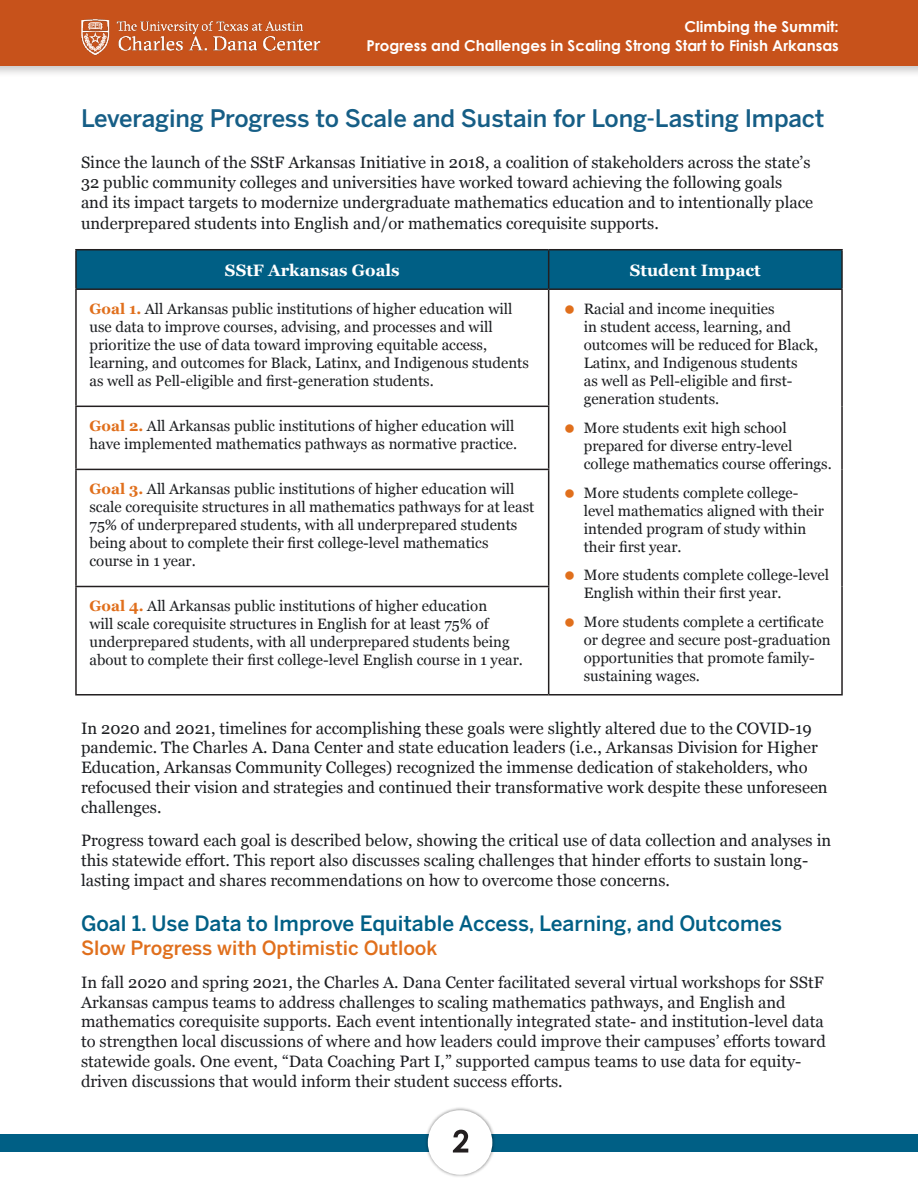
<style>
.page{position:relative;width:918px;height:1188px;background:#fff}
.page>*{position:absolute;margin:0;border:0;box-sizing:border-box;transform-origin:0 0}
.t1{font:500 24px "Benton Sans";letter-spacing:-.005em;color:#165e86}
.t2{font:500 21px "Benton Sans";color:#005f85}
.t3{font:500 19.5px "Benton Sans";color:#e06f1c}
.t4{font:16.5px/19.8px "Georgia";color:#1b1d20}
.t5{font:16.5px/19.8px "Georgia";color:#1e1f23}
.t6{font:700 16.5px "Georgia";color:#fff}
.t7{font:15px/18px "Georgia";color:#1b1d20}
.t8{font:700 15px "Century Gothic";color:#fff}
.s1{font-weight:700;color:#e06f1c}
</style>
<div class="page">
<div style="left:0;top:1134px;width:918px;height:18px;background:#005f85"></div>
<div style="left:77px;top:250px;width:764px;height:38px;background:#005f85"></div>
<hr style="left:75px;top:249px;width:474px;height:1px;background:#231f20">
<hr style="left:75px;top:250px;width:2px;height:38px;background:#231f20">
<hr style="left:549px;top:249px;width:294px;height:1px;background:#231f20">
<hr style="left:548px;top:250px;width:1px;height:38px;background:#231f20">
<hr style="left:841px;top:250px;width:2px;height:38px;background:#231f20">
<hr style="left:75px;top:288px;width:474px;height:2px;background:#231f20">
<hr style="left:75px;top:290px;width:2px;height:116px;background:#231f20">
<hr style="left:549px;top:288px;width:294px;height:2px;background:#231f20">
<hr style="left:548px;top:290px;width:1px;height:116px;background:#231f20">
<hr style="left:841px;top:290px;width:2px;height:116px;background:#231f20">
<hr style="left:75px;top:406px;width:474px;height:1px;background:#231f20">
<hr style="left:75px;top:407px;width:2px;height:62px;background:#231f20">
<hr style="left:548px;top:407px;width:1px;height:62px;background:#231f20">
<hr style="left:841px;top:406px;width:2px;height:63px;background:#231f20">
<hr style="left:75px;top:469px;width:474px;height:1px;background:#231f20">
<hr style="left:75px;top:470px;width:2px;height:116px;background:#231f20">
<hr style="left:548px;top:470px;width:1px;height:116px;background:#231f20">
<hr style="left:841px;top:469px;width:2px;height:118px;background:#231f20">
<hr style="left:75px;top:586px;width:474px;height:1px;background:#231f20">
<hr style="left:75px;top:587px;width:2px;height:107px;background:#231f20">
<hr style="left:548px;top:587px;width:1px;height:107px;background:#231f20">
<hr style="left:841px;top:587px;width:2px;height:107px;background:#231f20">
<hr style="left:75px;top:694px;width:474px;height:2px;background:#231f20">
<hr style="left:549px;top:694px;width:294px;height:2px;background:#231f20">
<img style="left:426px;top:1107px;width:68px;height:70px">
<div style="left:428px;top:1110px;width:64px;height:65px;background:#fff;border-radius:50%"></div>
<svg style="left:453px;top:1130px;width:15px;height:23px"></svg>
<div style="left:0;top:0;width:918px;height:79px;background:#231f20;opacity:.25"></div>
<div style="left:0;top:0;width:918px;height:66px;background:#c7521b"></div>
<img style="left:81px;top:19px;width:240px;height:37px">
<p class="t8" style="left:685px;top:17px;width:156px">Climbing the Summit:</p>
<p class="t8" style="left:367px;top:36px;width:474px">Progress and Challenges in Scaling Strong Start to Finish Arkansas</p>
<p class="t1" style="left:81px;top:104px;width:745px">Leveraging Progress to Scale and Sustain for Long-Lasting Impact</p>
<p class="t4" style="left:81px;top:152px;width:734px">Since the launch of the SStF Arkansas Initiative in 2018, a coalition of stakeholders across the state’s<br>32 public community colleges and universities have worked toward achieving the following goals and its impact targets to modernize undergraduate mathematics education and to intentionally place</p>
<p class="t4" style="left:81px;top:213px;width:579px">underprepared students into English and/or mathematics corequisite supports.</p>
<p class="t6" style="left:225px;top:258px;width:176px">SStF Arkansas Goals</p>
<p class="t6" style="left:630px;top:258px;width:133px">Student Impact</p>
<p class="t7" style="left:89px;top:299px;width:441px"><span class="s1">Goal 1.</span> All Arkansas public institutions of higher education will use data to improve courses, advising, and processes and will prioritize the use of data toward improving equitable access, learning, and outcomes for Black, Latinx, and Indigenous students as well as Pell-eligible and first-generation students.</p>
<p class="t7" style="left:584px;top:299px;width:236px">Racial and income inequities<br>in student access, learning, and outcomes will be reduced for Black,<br>Latinx, and Indigenous students<br>as well as Pell-eligible and first&shy;generation students.</p>
<p class="t7" style="left:584px;top:418px;width:250px">More students exit high school prepared for diverse entry-level college mathematics course offerings.</p>
<p class="t7" style="left:584px;top:483px;width:242px">More students complete college&shy;level mathematics aligned with their intended program of study within their first year.</p>
<p class="t7" style="left:584px;top:566px;width:247px">More students complete college-level<br>English within their first year.</p>
<p class="t7" style="left:584px;top:612px;width:248px">More students complete a certificate or degree and secure post-graduation opportunities that promote family&shy;sustaining wages.</p>
<p class="t7" style="left:89px;top:416px;width:429px"><span class="s1">Goal 2.</span> All Arkansas public institutions of higher education will have implemented mathematics pathways as normative practice.</p>
<p class="t7" style="left:89px;top:479px;width:446px"><span class="s1">Goal 3.</span> All Arkansas public institutions of higher education will scale corequisite structures in all mathematics pathways for at least 75% of underprepared students, with all underprepared students being about to complete their first college-level mathematics course in 1 year.</p>
<p class="t7" style="left:89px;top:597px;width:435px"><span class="s1">Goal 4.</span> All Arkansas public institutions of higher education<br>will scale corequisite structures in English for at least 75% of underprepared students, with all underprepared students being about to complete their first college-level English course in 1 year.</p>
<p class="t4" style="left:81px;top:717px;width:748px">In 2020 and 2021, timelines for accomplishing these goals were slightly altered due to the COVID-19 pandemic. The Charles A. Dana Center and state education leaders (i.e., Arkansas Division for Higher Education, Arkansas Community Colleges) recognized the immense dedication of stakeholders, who refocused their vision and strategies and continued their transformative work despite these unforeseen challenges.</p>
<p class="t4" style="left:81px;top:830px;width:752px">Progress toward each goal is described below, showing the critical use of data collection and analyses in this statewide effort. This report also discusses scaling challenges that hinder efforts to sustain long&shy;lasting impact and shares recommendations on how to overcome those concerns.</p>
<p class="t2" style="left:81px;top:911px;width:703px">Goal 1. Use Data to Improve Equitable Access, Learning, and Outcomes</p>
<p class="t3" style="left:81px;top:936px;width:358px">Slow Progress with Optimistic Outlook</p>
<p class="t5" style="left:81px;top:972px;width:746px">In fall 2020 and spring 2021, the Charles A. Dana Center facilitated several virtual workshops for SStF Arkansas campus teams to address challenges to scaling mathematics pathways, and English and mathematics corequisite supports. Each event intentionally integrated state- and institution-level data to strengthen local discussions of where and how leaders could improve their campuses’ efforts toward statewide goals. One event, “Data Coaching Part I,” supported campus teams to use data for equity&shy;driven discussions that would inform their student success efforts.</p>
</div>
